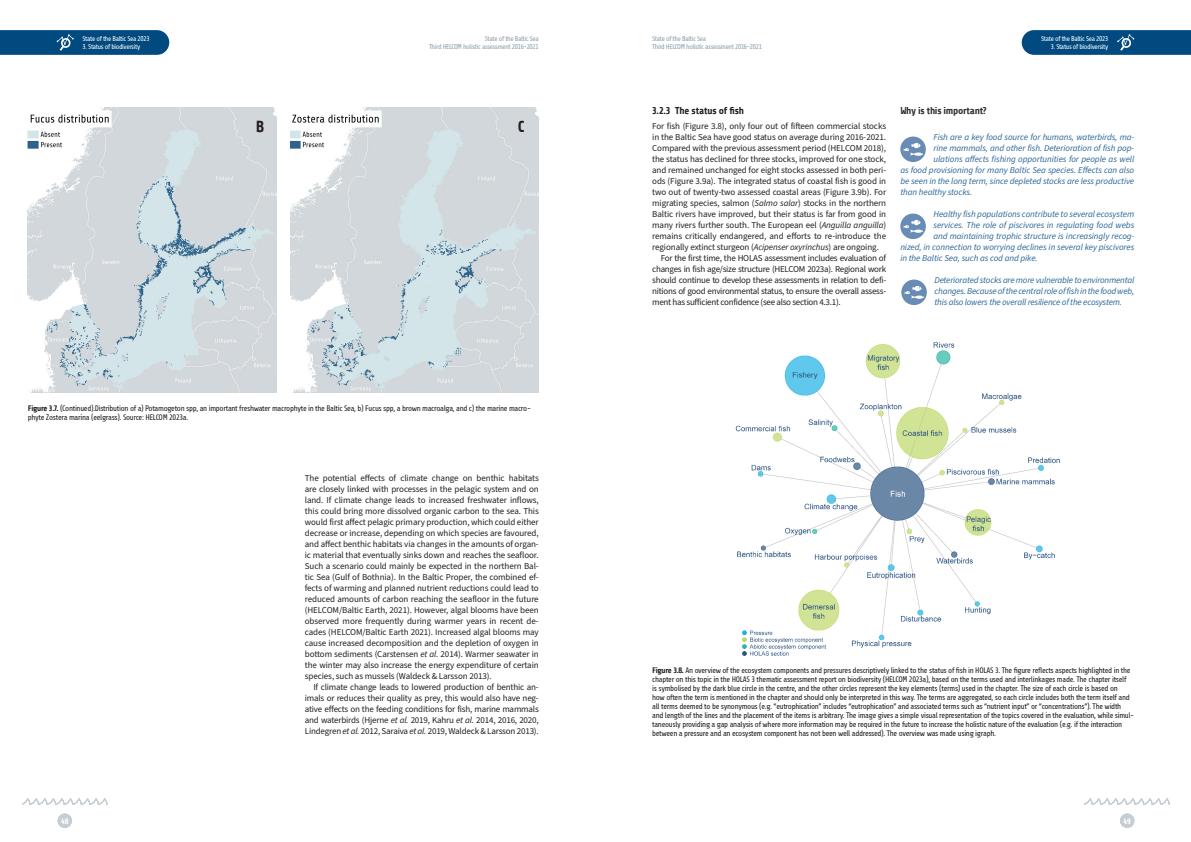
<style>
.page{position:relative;width:1191px;height:842px;background:#fff}
.page>*{position:absolute;margin:0;border:0;box-sizing:border-box;transform-origin:0 0}
.H5_-___x_x{font:700 16px "Share";color:#231f20}
.t1{font:700 10px "Share";letter-spacing:-.015em;color:#231f20}
.H6_-___x_x_x{font:700 10px "Share";letter-spacing:-.03em;color:#312f30}
.t2{font:9px/11px "Source Sans Pro";letter-spacing:-.02em;color:#231f20;text-align:justify}
.List_Paragraph{font:italic 9px/11px "Source Sans Pro";letter-spacing:-.01em;color:#2b6799;text-align:justify}
.Body{font:8px/9px "Share";letter-spacing:-.04em;color:#231f20}
.t3{font:700 8px "Share";color:#fff}
.t4{font:7px/8.4px "Share";letter-spacing:-.05em;color:#8c9faa}
.t5{font:7px "Share";letter-spacing:-.05em;color:#fff}
.s1{font-style:italic}
.s2{font-weight:700}
</style>
<div class="page">
<div style="left:1120px;top:814px;width:14px;height:14px;background:#c6ced4;border-radius:50%"></div>
<svg style="left:1084px;top:798px;width:85px;height:7px"></svg>
<div style="left:58px;top:814px;width:14px;height:14px;background:#c6ced4;border-radius:50%"></div>
<svg style="left:22px;top:798px;width:85px;height:7px"></svg>
<svg style="left:1021px;top:30px;width:170px;height:25px;background:#0c5285"></svg>
<svg style="left:0;top:30px;width:169px;height:25px;background:#0a5184"></svg>
<img style="left:27px;top:107px;width:249px;height:285px">
<img style="left:290px;top:107px;width:249px;height:285px">
<img style="left:735px;top:342px;width:325px;height:314px">
<div style="left:900px;top:137px;width:26px;height:25px;background:#688cb6;border-radius:50%"></div>
<svg style="left:903px;top:143px;width:20px;height:13px"></svg>
<div style="left:900px;top:214px;width:26px;height:25px;background:#688cb6;border-radius:50%"></div>
<svg style="left:903px;top:220px;width:20px;height:13px"></svg>
<div style="left:901px;top:280px;width:26px;height:25px;background:#688cb6;border-radius:50%"></div>
<svg style="left:904px;top:286px;width:20px;height:13px"></svg>
<p class="t5" style="left:83px;top:35px;width:69px">State of the Baltic Sea 2023</p>
<p class="t5" style="left:83px;top:43px;width:59px">3. Status of biodiversity</p>
<p class="t4" style="left:429px;top:34px;width:111px;text-align:right">State of the Baltic Sea<br>Third HELCOM holistic assessment 2016-2021</p>
<p class="t5" style="left:1041px;top:35px;width:69px">State of the Baltic Sea 2023</p>
<p class="t4" style="left:652px;top:34px;width:111px">State of the Baltic Sea<br>Third HELCOM holistic assessment 2016-2021</p>
<p class="t5" style="left:1050px;top:43px;width:59px">3. Status of biodiversity</p>
<p class="H5_-___x_x" style="left:256px;top:118px;width:10px">B</p>
<p class="H5_-___x_x" style="left:518px;top:118px;width:8px">C</p>
<p class="t1" style="left:652px;top:105px;width:93px">3.2.3 The status of fish</p>
<p class="t2" style="left:652px;top:121px;width:235px">For fish (Figure 3.8), only four out of fifteen commercial stocks in the Baltic Sea have good status on average during 2016-2021.<br>Compared with the previous assessment period (HELCOM 2018), the status has declined for three stocks, improved for one stock, and remained unchanged for eight stocks assessed in both peri&shy;ods (Figure 3.9a). The integrated status of coastal fish is good in two out of twenty-two assessed coastal areas (Figure 3.9b). For migrating species, salmon (<span class="s1">Salmo salar</span>) stocks in the northern Baltic rivers have improved, but their status is far from good in many rivers further south. The European eel (<span class="s1">Anguilla anguilla</span>) remains critically endangered, and efforts to re-introduce the regionally extinct sturgeon (<span class="s1">Acipenser oxyrinchus</span>) are ongoing.</p>
<p class="t2" style="left:652px;top:253px;width:235px;text-indent:9px">For the first time, the HOLAS assessment includes evaluation of changes in fish age/size structure (HELCOM 2023a). Regional work should continue to develop these assessments in relation to defi&shy;nitions of good environmental status, to ensure the overall assess&shy;ment has sufficient confidence (see also section 4.3.1).</p>
<p class="H6_-___x_x_x" style="left:900px;top:105px;width:88px">Why is this important?</p>
<p class="List_Paragraph" style="left:933px;top:132px;width:202px">Fish are a key food source for humans, waterbirds, ma-</p>
<p class="List_Paragraph" style="left:933px;top:143px;width:202px">rine mammals, and other fish. Deterioration of fish pop-</p>
<p class="List_Paragraph" style="left:933px;top:154px;width:202px">ulations affects fishing opportunities for people as well</p>
<p class="List_Paragraph" style="left:900px;top:165px;width:235px">as food provisioning for many Baltic Sea species. Effects can also</p>
<p class="List_Paragraph" style="left:900px;top:176px;width:235px">be seen in the long term, since depleted stocks are less productive</p>
<p class="List_Paragraph" style="left:900px;top:187px;width:73px">than healthy stocks.</p>
<p class="List_Paragraph" style="left:933px;top:209px;width:202px">Healthy fish populations contribute to several ecosystem</p>
<p class="List_Paragraph" style="left:933px;top:220px;width:202px">services. The role of piscivores in regulating food webs</p>
<p class="List_Paragraph" style="left:933px;top:231px;width:202px">and maintaining trophic structure is increasingly recog-</p>
<p class="List_Paragraph" style="left:900px;top:242px;width:235px">nized, in connection to worrying declines in several key piscivores</p>
<p class="List_Paragraph" style="left:900px;top:253px;width:139px">in the Baltic Sea, such as cod and pike.</p>
<p class="List_Paragraph" style="left:934px;top:275px;width:201px">Deteriorated stocks are more vulnerable to environmental changes. Because of the central role of fish in the food web, this also lowers the overall resilience of the ecosystem.</p>
<p class="Body" style="left:28px;top:404px;width:504px"><span class="s2">Figure 3.7.</span> (Continued).Distribution of a) Potamogeton spp, an important freshwater macrophyte in the Baltic Sea, b) Fucus spp, a brown macroalga, and c) the marine macro&shy;phyte Zostera marina (eelgrass). Source: HELCOM 2023a.</p>
<p class="t3" style="left:61px;top:817px;width:9px">48</p>
<p class="t2" style="left:305px;top:473px;width:235px">The potential effects of climate change on benthic habitats are closely linked with processes in the pelagic system and on land. If climate change leads to increased freshwater inflows, this could bring more dissolved organic carbon to the sea. This would first affect pelagic primary production, which could either decrease or increase, depending on which species are favoured, and affect benthic habitats via changes in the amounts of organ&shy;ic material that eventually sinks down and reaches the seafloor.<br>Such a scenario could mainly be expected in the northern Bal&shy;tic Sea (Gulf of Bothnia). In the Baltic Proper, the combined ef&shy;fects of warming and planned nutrient reductions could lead to reduced amounts of carbon reaching the seafloor in the future (HELCOM/Baltic Earth, 2021). However, algal blooms have been observed more frequently during warmer years in recent de&shy;cades (HELCOM/Baltic Earth 2021). Increased algal blooms may cause increased decomposition and the depletion of oxygen in bottom sediments (Carstensen <span class="s1">et al.</span> 2014). Warmer seawater in the winter may also increase the energy expenditure of certain species, such as mussels (Waldeck &amp; Larsson 2013).</p>
<p class="t2" style="left:305px;top:682px;width:235px;text-indent:9px">If climate change leads to lowered production of benthic an&shy;imals or reduces their quality as prey, this would also have neg&shy;ative effects on the feeding conditions for fish, marine mammals and waterbirds (Hjerne <span class="s1">et al.</span> 2019, Kahru <span class="s1">et al.</span> 2014, 2016, 2020, Lindegren <span class="s1">et al.</span> 2012, Saraiva <span class="s1">et al.</span> 2019, Waldeck &amp; Larsson 2013).</p>
<p class="Body" style="left:652px;top:666px;width:483px"><span class="s2">Figure 3.8.</span> An overview of the ecosystem components and pressures descriptively linked to the status of fish in HOLAS 3. The figure reflects aspects highlighted in the chapter on this topic in the HOLAS 3 thematic assessment report on biodiversity (HELCOM 2023a), based on the terms used and interlinkages made. The chapter itself<br>is symbolised by the dark blue circle in the centre, and the other circles represent the key elements (terms) used in the chapter. The size of each circle is based on<br>how often the term is mentioned in the chapter and should only be interpreted in this way. The terms are aggregated, so each circle includes both the term itself and all terms deemed to be synonymous (e.g. “eutrophication” includes “eutrophication” and associated terms such as “nutrient input” or “concentrations”). The width and length of the lines and the placement of the items is arbitrary. The image gives a simple visual representation of the topics covered in the evaluation, while simul&shy;taneously providing a gap analysis of where more information may be required in the future to increase the holistic nature of the evaluation (e.g. if the interaction between a pressure and an ecosystem component has not been well addressed). The overview was made using igraph.</p>
<p class="t3" style="left:1123px;top:817px;width:9px">49</p>
</div>
